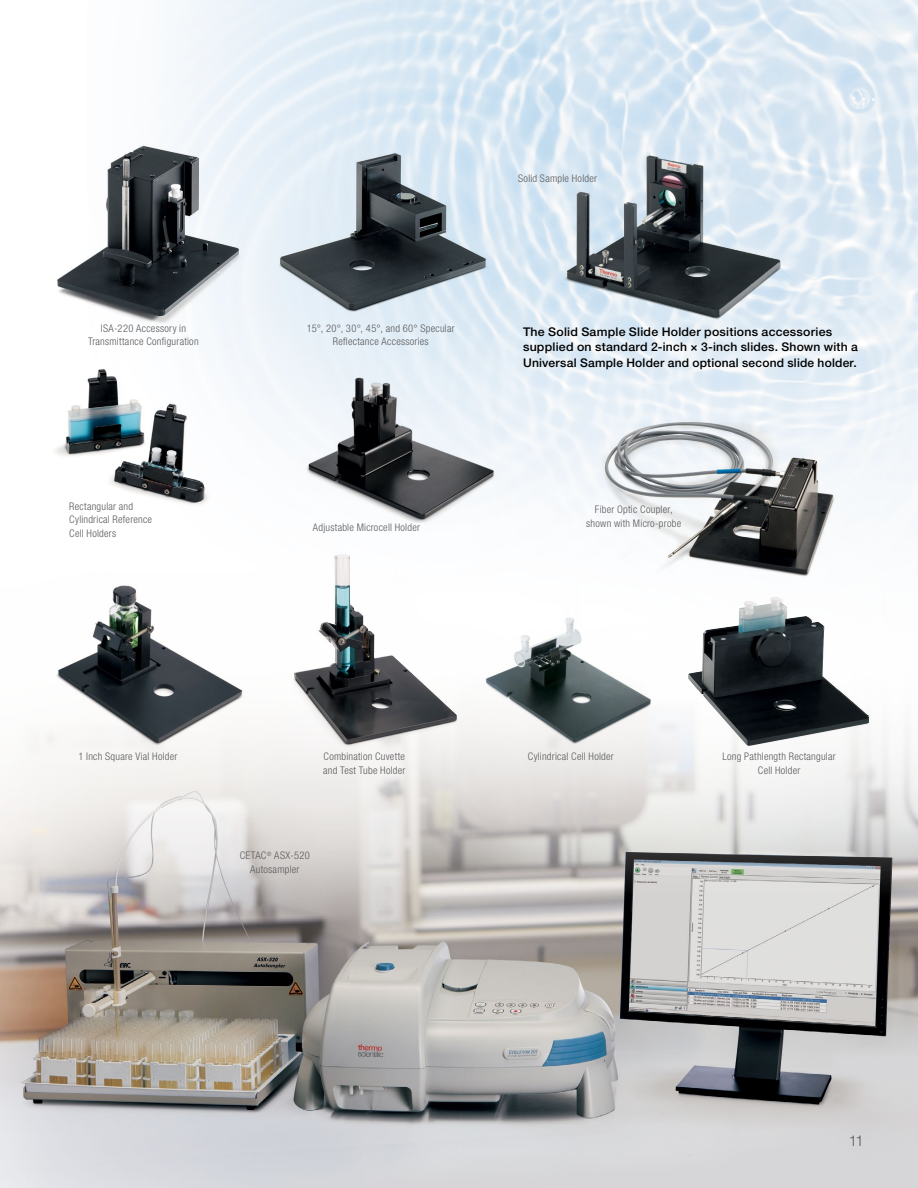
<style>
.page{position:relative;width:918px;height:1188px;background:#fff}
.page>*{position:absolute;margin:0;border:0;box-sizing:border-box;transform-origin:0 0}
.t1{font:300 15px "Helvetica Neue LTW1 G";color:#58595b}
.t2{font:500 12px/15.8px "Helvetica Neue LTW1 G";letter-spacing:.02em;color:#000}
.t3{font:300 condensed 10.5px/13.5px "Helvetica Neue LTW1 G";letter-spacing:.025em;color:#58595b;text-align:center}
</style>
<div class="page">
<img style="left:173px;top:0;width:745px;height:509px">
<img style="left:0;top:720px;width:918px;height:468px">
<img style="left:272px;top:672px;width:197px;height:87px">
<img style="left:41px;top:669px;width:212px;height:76px">
<img style="left:55px;top:361px;width:167px;height:148px">
<img style="left:57px;top:143px;width:198px;height:187px">
<img style="left:272px;top:146px;width:222px;height:169px">
<svg style="left:543px;top:152px;width:6px;height:168px"></svg>
<img style="left:549px;top:152px;width:233px;height:168px">
<img style="left:567px;top:156px;width:212px;height:160px">
<img style="left:281px;top:154px;width:204px;height:155px">
<img style="left:669px;top:714px;width:212px;height:51px">
<img style="left:477px;top:617px;width:186px;height:136px">
<img style="left:688px;top:597px;width:181px;height:149px">
<img style="left:583px;top:404px;width:269px;height:173px">
<img style="left:297px;top:370px;width:212px;height:153px">
<img style="left:58px;top:146px;width:181px;height:169px">
<img style="left:66px;top:370px;width:138px;height:132px">
<img style="left:59px;top:585px;width:182px;height:157px">
<img style="left:295px;top:554px;width:162px;height:189px">
<img style="left:605px;top:423px;width:228px;height:151px">
<img style="left:309px;top:378px;width:184px;height:138px">
<p class="t3" style="left:88px;top:321px;width:112px">ISA-220 Accessory in<br>Transmittance Configuration</p>
<p class="t3" style="left:69px;top:500px;width:84px;text-align:left">Rectangular and<br>Cylindrical Reference<br>Cell Holders</p>
<p class="t3" style="left:518px;top:172px;width:80px">Solid Sample Holder</p>
<p class="t3" style="left:307px;top:321px;width:149px">15°, 20°, 30°, 45°, and 60° Specular<br>Reflectance Accessories</p>
<p class="t2" style="left:523px;top:323px;width:336px">The Solid Sample Slide Holder positions accessories supplied on standard 2-inch × 3-inch slides. Shown with a<br>Universal Sample Holder and optional second slide holder.</p>
<p class="t3" style="left:313px;top:521px;width:109px">Adjustable Microcell Holder</p>
<p class="t3" style="left:586px;top:503px;width:96px">Fiber Optic Coupler, shown with Micro-probe</p>
<p class="t3" style="left:78px;top:750px;width:101px">1 Inch Square Vial Holder</p>
<p class="t3" style="left:323px;top:750px;width:84px;text-align:left">Combination Cuvette and Test Tube Holder</p>
<p class="t3" style="left:240px;top:849px;width:72px">CETAC<sup>®</sup> ASX-520<br>Autosampler</p>
<p class="t3" style="left:528px;top:750px;width:87px">Cylindrical Cell Holder</p>
<p class="t3" style="left:722px;top:750px;width:115px">Long Pathlength Rectangular<br>Cell Holder</p>
<h1 class="t1" style="left:849px;top:1131px;width:17px">11</h1>
</div>
